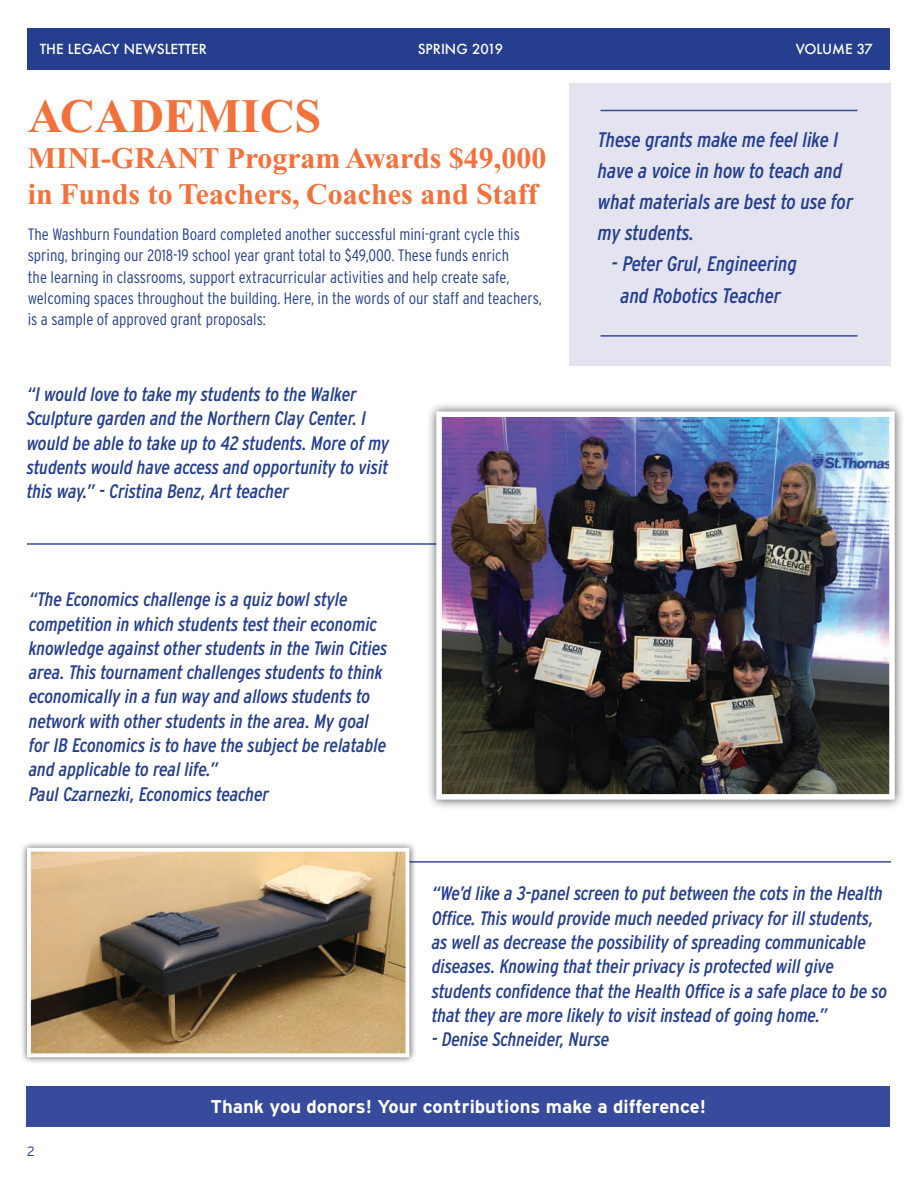
<style>
.page{position:relative;width:918px;height:1188px;background:#fff}
.page>*{position:absolute;margin:0;border:0;box-sizing:border-box;transform-origin:0 0}
.t1{font:700 48px "Times New Roman";color:#f3713b}
.t2{font:700 30px/36px "Times New Roman";color:#f3713b}
.t3{font:italic condensed 21px/31.2px "Interstate";color:#253f8e}
.t4{font:italic condensed 19.5px/24.3px "Interstate";color:#253f8e}
.t5{font:700 18.45px "Interstate";color:#fff}
.t6{font:300 condensed 16.5px/21.3px "Interstate";color:#253f8e}
.t7{font:500 13.5px "Futura";color:#fff}
.t8{font:300 13.5px "Interstate";color:#253f8e}
</style>
<div class="page">
<hr style="left:389px;top:861px;width:502px;height:2px;background:#374a9c">
<hr style="left:27px;top:543px;width:611px;height:2px;background:#374a9c">
<div style="left:569px;top:83px;width:321px;height:282px;background:#e4e4f1"></div>
<div style="left:28px;top:28px;width:862px;height:41px;background:#253f8e"></div>
<div style="left:20px;top:841px;width:396px;height:223px;background:#231f20;opacity:.75"></div>
<img style="left:32px;top:853px;width:372px;height:199px">
<div style="left:27px;top:848px;width:382px;height:209px;border:4px solid #fff"></div>
<div style="left:426px;top:402px;width:479px;height:408px;background:#231f20;opacity:.75"></div>
<img style="left:443px;top:418px;width:445px;height:375px">
<div style="left:436px;top:411px;width:459px;height:389px;border:6px solid #fff"></div>
<hr style="left:600px;top:110px;width:258px;height:1px;background:#374a9c">
<hr style="left:600px;top:335px;width:258px;height:2px;background:#374a9c">
<div style="left:27px;top:1086px;width:863px;height:41px;background:#374a9c"></div>
<p class="t7" style="left:40px;top:40px;width:169px">THE LEGACY NEWSLETTER</p>
<p class="t7" style="left:418px;top:40px;width:87px">SPRING 2019</p>
<p class="t7" style="left:796px;top:40px;width:79px">VOLUME 37</p>
<p class="t1" style="left:28px;top:89px;width:295px">ACADEMICS</p>
<p class="t2" style="left:28px;top:140px;width:520px">MINI-GRANT Program Awards $49,000 in Funds to Teachers, Coaches and Staff</p>
<p class="t6" style="left:28px;top:223px;width:515px">The Washburn Foundation Board completed another successful mini-grant cycle this spring, bringing our 2018-19 school year grant total to $49,000. These funds enrich<br>the learning in classrooms, support extracurricular activities and help create safe, welcoming spaces throughout the building. Here, in the words of our staff and teachers, is a sample of approved grant proposals:</p>
<p class="t4" style="left:27px;top:382px;width:364px">“I would love to take my students to the Walker Sculpture garden and the Northern Clay Center. I would be able to take up to 42 students. More of my students would have access and opportunity to visit this way.” - Cristina Benz, Art teacher</p>
<p class="t4" style="left:29px;top:587px;width:360px">“The Economics challenge is a quiz bowl style competition in which students test their economic knowledge against other students in the Twin Cities area. This tournament challenges students to think economically in a fun way and allows students to network with other students in the area. My goal for IB Economics is to have the subject be relatable and applicable to real life.”<br>Paul Czarnezki, Economics teacher</p>
<p class="t3" style="left:598px;top:124px;width:256px">These grants make me feel like I have a voice in how to teach and what materials are best to use for my students.</p>
<p class="t3" style="left:612px;top:248px;width:187px;text-align:center">- Peter Grul, Engineering and Robotics Teacher</p>
<p class="t4" style="left:432px;top:881px;width:457px">“We’d like a 3-panel screen to put between the cots in the Health Office. This would provide much needed privacy for ill students, as well as decrease the possibility of spreading communicable diseases. Knowing that their privacy is protected will give students confidence that the Health Office is a safe place to be so that they are more likely to visit instead of going home.”</p>
<p class="t4" style="left:432px;top:1027px;width:179px">- Denise Schneider, Nurse</p>
<p class="t8" style="left:27px;top:1144px;width:9px">2</p>
<p class="t5" style="left:211px;top:1096px;width:497px">Thank you donors! Your contributions make a difference!</p>
</div>
